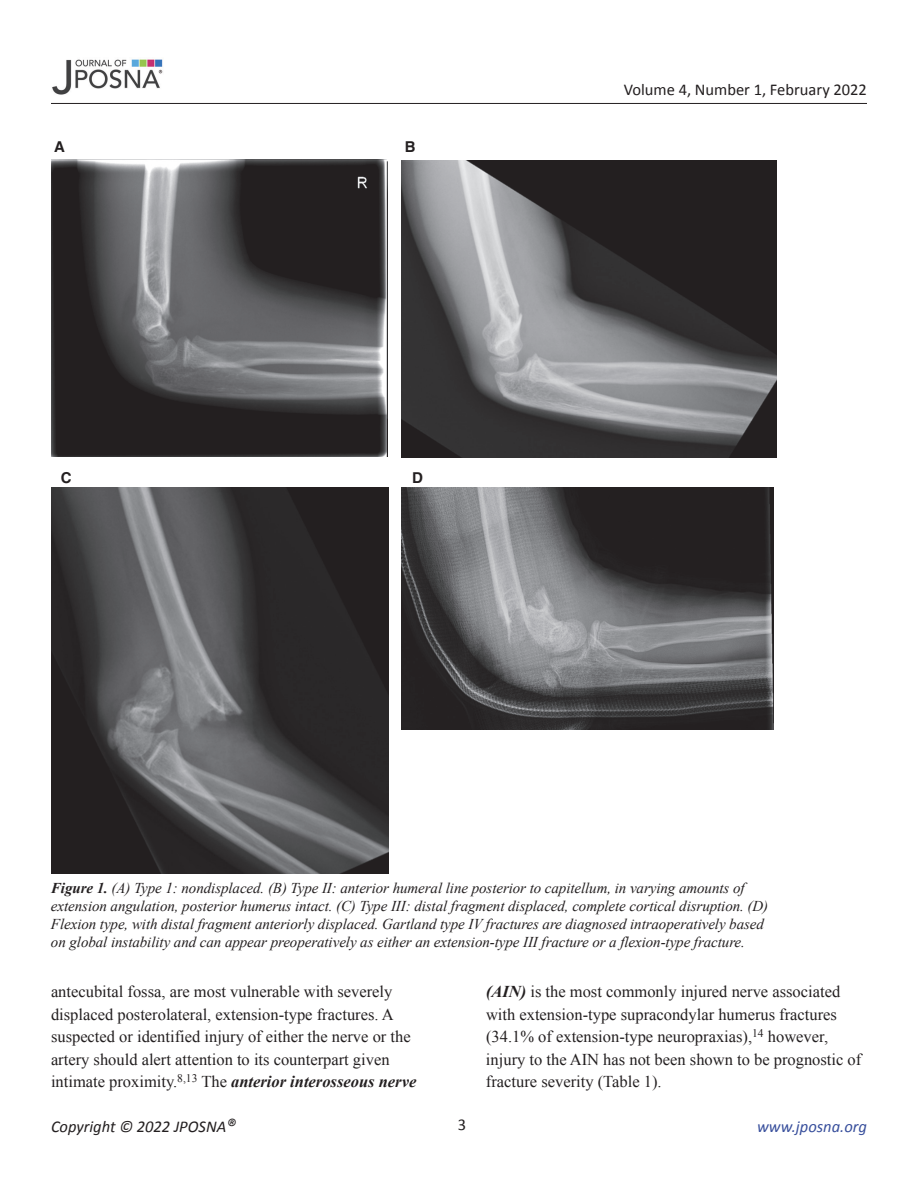
<style>
.page{position:relative;width:918px;height:1188px;background:#fff}
.page>*{position:absolute;margin:0;border:0;box-sizing:border-box;transform-origin:0 0}
.t1{font:16.5px/22.5px "Times New Roman";color:#231f20}
.t2{font:16.5px "Calibri";color:#231f20}
.t3{font:italic 16.5px "Calibri";color:#231f20}
.t4{font:italic 16.5px "Calibri";color:#384f9c}
.t5{font:italic 15px/18px "Times New Roman";letter-spacing:-.005em;color:#231f20}
.t6{font:700 15px "Helvetica";color:#231f20}
.s1{font-weight:700}
.s2{font-weight:700;font-style:italic}
.s3{font-size:19.5px}
</style>
<div class="page">
<hr style="left:51px;top:103px;width:816px;height:1px;background:#231f20">
<img style="left:52px;top:59px;width:111px;height:36px">
<img style="left:401px;top:161px;width:375px;height:296px">
<img style="left:51px;top:487px;width:337px;height:386px">
<img style="left:51px;top:160px;width:337px;height:296px">
<img style="left:401px;top:487px;width:373px;height:243px">
<p class="t6" style="left:54px;top:138px;width:12px">A</p>
<p class="t6" style="left:405px;top:138px;width:12px">B</p>
<p class="t6" style="left:61px;top:468px;width:12px">C</p>
<p class="t6" style="left:412px;top:468px;width:12px">D</p>
<p class="t2" style="left:624px;top:79px;width:245px">Volume 4, Number 1, February 2022</p>
<p class="t5" style="left:51px;top:878px;width:719px"><span class="s1">Figure 1.</span> (A) Type 1: nondisplaced. (B) Type II: anterior humeral line posterior to capitellum, in varying amounts of extension angulation, posterior humerus intact. (C) Type III: distal fragment displaced, complete cortical disruption. (D)<br>Flexion type, with distal fragment anteriorly displaced. Gartland type IV fractures are diagnosed intraoperatively based on global instability and can appear preoperatively as either an extension-type III fracture or a flexion-type fracture.</p>
<p class="t1" style="left:51px;top:980px;width:367px">antecubital fossa, are most vulnerable with severely displaced posterolateral, extension-type fractures. A suspected or identified injury of either the nerve or the artery should alert attention to its counterpart given intimate proximity.<sup>8,13</sup> The <span class="s2">anterior interosseous nerve</span></p>
<p class="t1" style="left:486px;top:980px;width:377px"><span class="s2">(AIN)</span> is the most commonly injured nerve associated with extension-type supracondylar humerus fractures (34.1% of extension-type neuropraxias),<sup>14</sup> however, injury to the AIN has not been shown to be prognostic of fracture severity (Table 1).</p>
<p class="t3" style="left:51px;top:1115px;width:187px">Copyright © 2022 JPOSNA<span class="s3">®</span></p>
<p class="t2" style="left:458px;top:1115px;width:10px">3</p>
<p class="t4" style="left:757px;top:1115px;width:111px">www.jposna.org</p>
</div>
